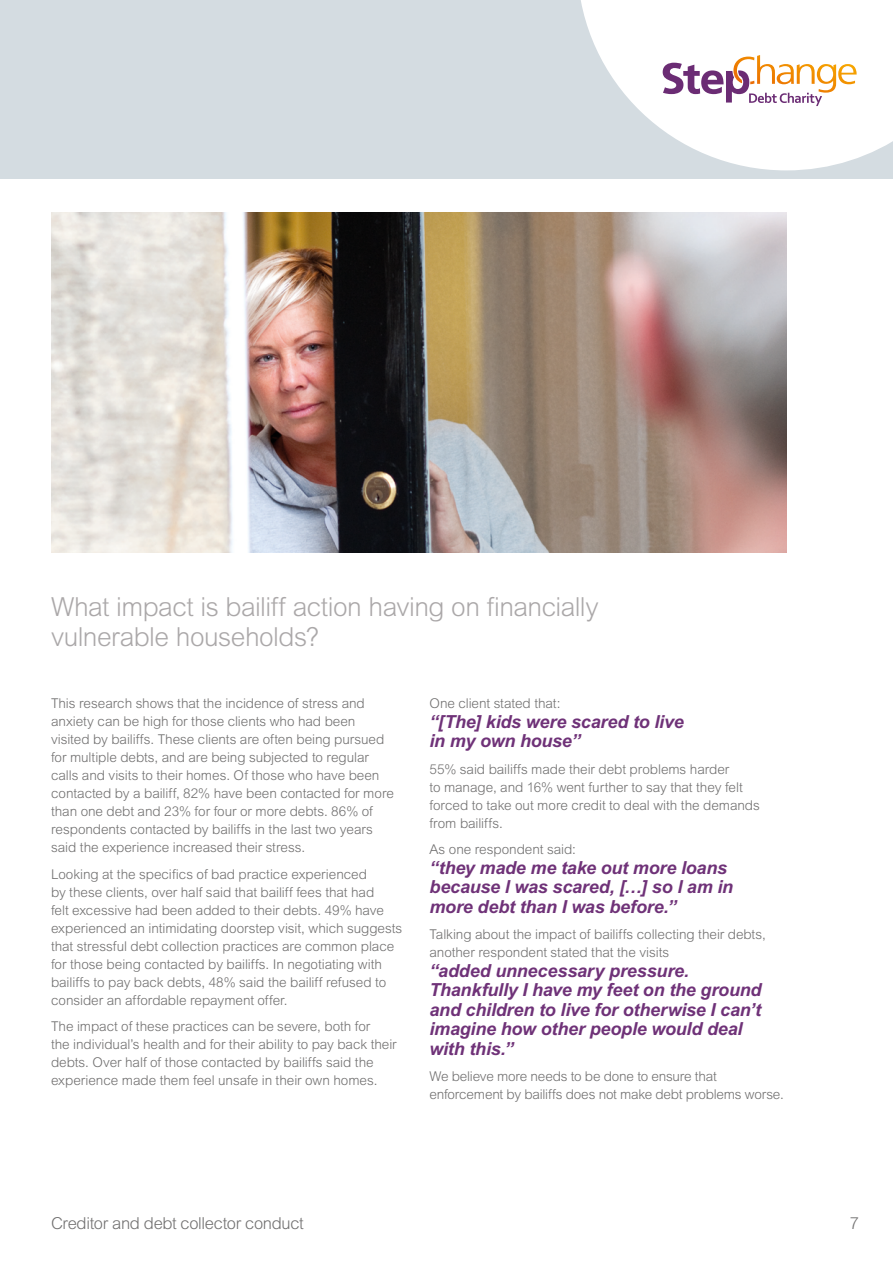
<style>
.page{position:relative;width:893px;height:1263px;background:#fff}
.page>*{position:absolute;margin:0;border:0;box-sizing:border-box;transform-origin:0 0}
.t1{font:300 26.25px/30px "Arial";letter-spacing:-.02em;color:#aba8a9}
.t2{font:italic 700 18px/19.5px "Arial";letter-spacing:-.01em;color:#6f3278}
.t3{font:300 16.5px "Arial";letter-spacing:-.02em;color:#706f6f}
.t4{font:300 13.5px/18px "Arial";letter-spacing:-.005em;color:#706f6f}
</style>
<div class="page">
<div style="left:0;top:0;width:893px;height:179px;background:#d4dce1"></div>
<img style="left:51px;top:213px;width:736px;height:340px">
<svg style="left:581px;top:0;width:312px;height:170px;fill:#fff"></svg>
<div style="left:656px;top:34px;width:205px;height:73px;background:#fff"></div>
<svg style="left:663px;top:55px;width:194px;height:51px"></svg>
<h1 class="t1" style="left:51px;top:592px;width:549px">What impact is bailiff action having on financially vulnerable households?</h1>
<p class="t4" style="left:51px;top:694px;width:344px">This research shows that the incidence of stress and anxiety can be high for those clients who had been visited by bailiffs. These clients are often being pursued for multiple debts, and are being subjected to regular calls and visits to their homes. Of those who have been contacted by a bailiff, 82% have been contacted for more than one debt and 23% for four or more debts. 86% of respondents contacted by bailiffs in the last two years said the experience increased their stress.</p>
<p class="t4" style="left:51px;top:865px;width:353px">Looking at the specifics of bad practice experienced<br>by these clients, over half said that bailiff fees that had<br>felt excessive had been added to their debts. 49% have experienced an intimidating doorstep visit, which suggests that stressful debt collection practices are common place for those being contacted by bailiffs. In negotiating with bailiffs to pay back debts, 48% said the bailiff refused to consider an affordable repayment offer.</p>
<p class="t4" style="left:51px;top:1017px;width:347px">The impact of these practices can be severe, both for<br>the individual’s health and for their ability to pay back their debts. Over half of those contacted by bailiffs said the experience made them feel unsafe in their own homes.</p>
<p class="t4" style="left:429px;top:694px;width:132px">One client stated that:</p>
<h2 class="t2" style="left:429px;top:711px;width:256px">“[The] kids were scared to live in my own house”</h2>
<p class="t4" style="left:429px;top:760px;width:332px">55% said bailiffs made their debt problems harder<br>to manage, and 16% went further to say that they felt forced to take out more credit to deal with the demands from bailiffs.</p>
<p class="t4" style="left:429px;top:840px;width:148px">As one respondent said:</p>
<h2 class="t2" style="left:429px;top:857px;width:305px">“they made me take out more loans because l was scared, […] so l am in more debt than I was before.”</h2>
<p class="t4" style="left:429px;top:925px;width:338px">Talking about the impact of bailiffs collecting their debts, another respondent stated that the visits</p>
<h2 class="t2" style="left:429px;top:960px;width:334px">“added unnecessary pressure.<br>Thankfully I have my feet on the ground and children to live for otherwise I can’t imagine how other people would deal with this.”</h2>
<p class="t4" style="left:429px;top:1067px;width:356px">We believe more needs to be done to ensure that enforcement by bailiffs does not make debt problems worse.</p>
<p class="t3" style="left:51px;top:1214px;width:254px">Creditor and debt collector conduct</p>
<p class="t3" style="left:850px;top:1214px;width:11px">7</p>
</div>
